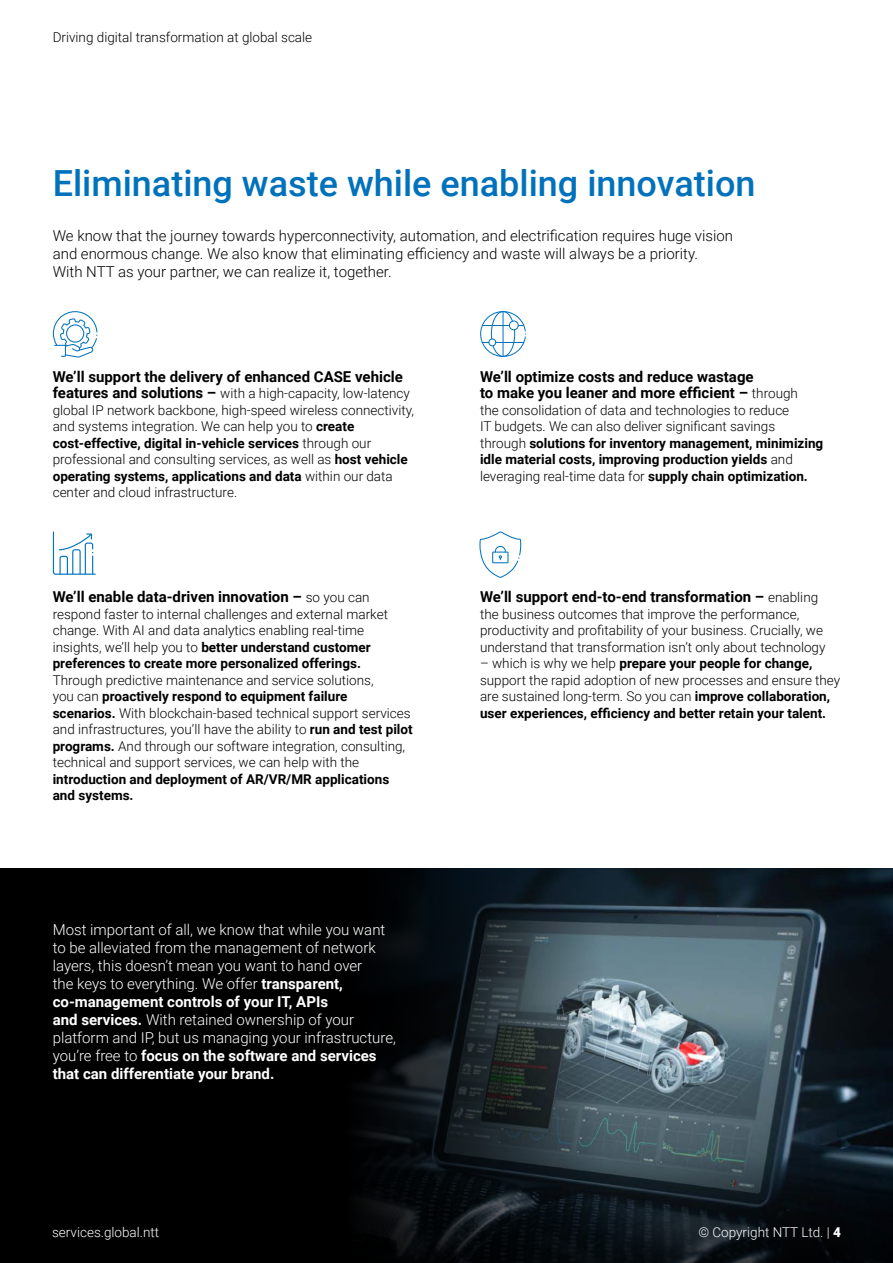
<style>
.page{position:relative;width:893px;height:1263px;background:#fff}
.page>*{position:absolute;margin:0;border:0;box-sizing:border-box;transform-origin:0 0}
.t1{font:500 36px "Roboto";color:#0072bc}
.t2{font:300 15px/18px "Roboto";color:#fff}
.t3{font:300 15px/18px "Roboto";color:#000}
.t4{font:700 15px/16.5px "Roboto";color:#000}
.t5{font:300 13.5px/16.5px "Roboto";color:#000}
.t6{font:700 13.5px/16.5px "Roboto";color:#000}
.t7{font:300 13.5px "Roboto";color:#fff}
.s1{font-weight:700;font-size:15px}
.s2{font-weight:700}
.s3{font-weight:300;font-size:13.5px}
.s4{font-weight:300}
.s5{font-weight:900}
</style>
<div class="page">
<img style="left:604px;top:868px;width:289px;height:280px">
<svg style="left:604px;top:1148px;width:289px;height:115px;background:#151f25"></svg>
<div style="left:0;top:868px;width:346px;height:395px;background:#000"></div>
<svg style="left:346px;top:868px;width:258px;height:395px;background:#171f24"></svg>
<svg style="left:480px;top:311px;width:46px;height:46px"></svg>
<svg style="left:479px;top:531px;width:42px;height:47px"></svg>
<svg style="left:53px;top:311px;width:45px;height:47px"></svg>
<svg style="left:53px;top:531px;width:43px;height:44px"></svg>
<p class="t5" style="left:53px;top:28px;width:261px">Driving digital transformation at global scale</p>
<h1 class="t1" style="left:53px;top:158px;width:704px">Eliminating waste while enabling innovation</h1>
<p class="t3" style="left:53px;top:226px;width:682px">We know that the journey towards hyperconnectivity, automation, and electrification requires huge vision and enormous change. We also know that eliminating efficiency and waste will always be a priority.<br>With NTT as your partner, we can realize it, together.</p>
<p class="t4" style="left:53px;top:368px;width:352px">We’ll support the delivery of enhanced CASE vehicle</p>
<p class="t5" style="left:53px;top:385px;width:363px"><span class="s1">features and solutions –</span> with a high-capacity, low-latency global IP network backbone, high-speed wireless connectivity, and systems integration. We can help you to <span class="s2">create cost-effective, digital in-vehicle services</span> through our professional and consulting services, as well as <span class="s2">host vehicle operating systems, applications and data</span> within our data center and cloud infrastructure.</p>
<p class="t4" style="left:53px;top:588px;width:318px">We’ll enable data-driven innovation – <span class="s3">so you can</span></p>
<p class="t5" style="left:53px;top:605px;width:361px">respond faster to internal challenges and external market change. With AI and data analytics enabling real-time insights, we’ll help you to <span class="s2">better understand customer preferences to create more personalized offerings.<br></span>Through predictive maintenance and service solutions,<br>you can <span class="s2">proactively respond to equipment failure scenarios.</span> With blockchain-based technical support services and infrastructures, you’ll have the ability to <span class="s2">run and test pilot programs.</span> And through our software integration, consulting, technical and support services, we can help with the <span class="s2">introduction and deployment of AR/VR/MR applications and systems.</span></p>
<p class="t2" style="left:53px;top:920px;width:345px">Most important of all, we know that while you want to be alleviated from the management of network layers, this doesn’t mean you want to hand over<br>the keys to everything. We offer <span class="s2">transparent, co-management controls of your IT, APIs<br>and services.</span> With retained ownership of your platform and IP, but us managing your infrastructure, you’re free to <span class="s2">focus on the software and services that can differentiate your brand.</span></p>
<p class="t4" style="left:480px;top:368px;width:319px">We’ll optimize costs and reduce wastage<br>to make you leaner and more efficient – <span class="s3">through</span></p>
<p class="t5" style="left:480px;top:401px;width:345px">the consolidation of data and technologies to reduce<br>IT budgets. We can also deliver significant savings through <span class="s2">solutions for inventory management, minimizing idle material costs, improving production yields</span> and leveraging real-time data for <span class="s2">supply chain optimization.</span></p>
<p class="t4" style="left:480px;top:588px;width:340px">We’ll support end-to-end transformation – <span class="s3">enabling</span></p>
<p class="t5" style="left:480px;top:605px;width:347px">the business outcomes that improve the performance, productivity and profitability of your business. Crucially, we understand that transformation isn’t only about technology</p>
<p class="t6" style="left:480px;top:654px;width:362px"><span class="s4">– which is why we help</span> prepare your people for change, <span class="s4">support the rapid adoption of new processes and ensure they are sustained long-term. So you can</span> improve collaboration, user experiences, efficiency and better retain your talent.</p>
<p class="t7" style="left:52px;top:1222px;width:109px">services.global.ntt</p>
<p class="t7" style="left:698px;top:1222px;width:144px">© Copyright NTT Ltd. | <span class="s5">4</span></p>
</div>
